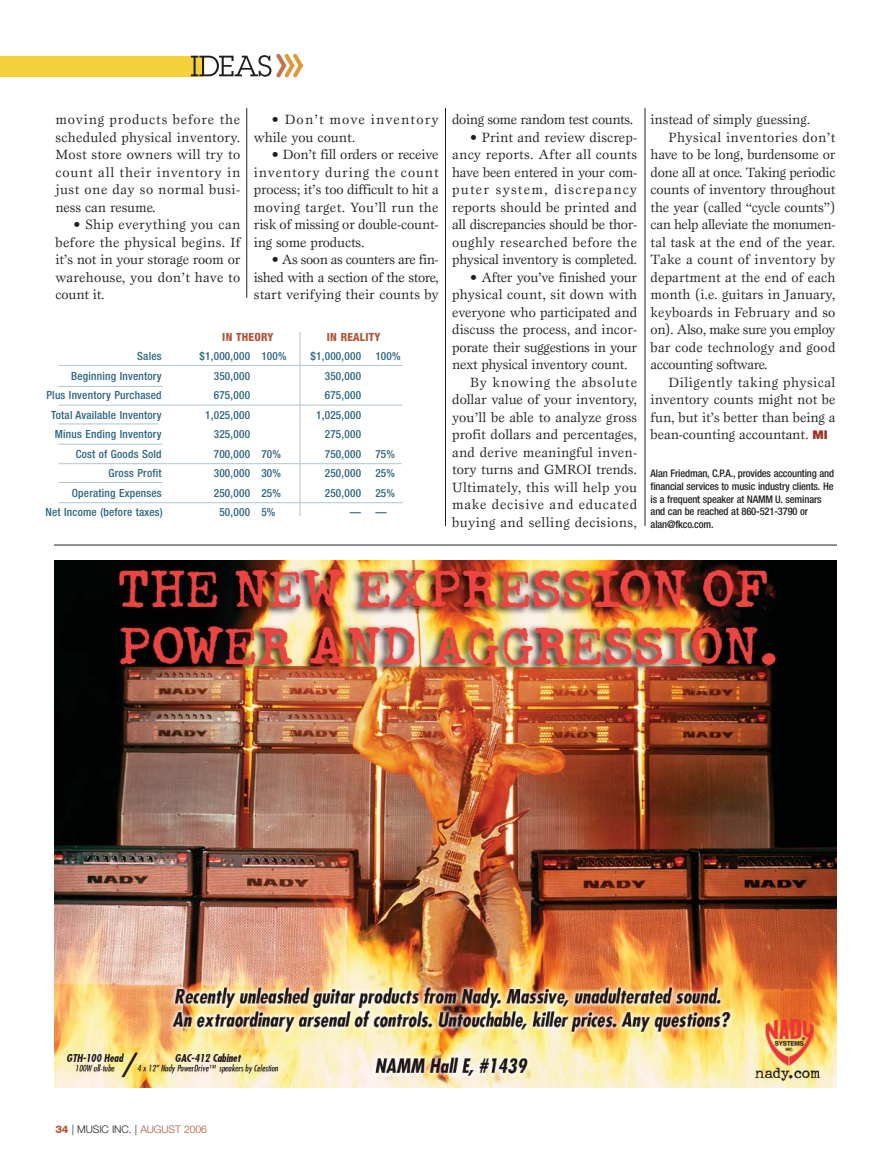
<style>
.page{position:relative;width:891px;height:1175px;background:#fff}
.page>*{position:absolute;margin:0;border:0;box-sizing:border-box;transform-origin:0 0}
.t1{font:13.8px/17.5px "Esprit";color:#231f20;text-align:justify}
.t2{font:13.8px "Esprit";letter-spacing:-.025em;color:#231f20}
.t3{font:13.8px "Esprit";letter-spacing:-.02em;color:#231f20}
.t4{font:13.8px "Esprit";letter-spacing:.03em;color:#231f20}
.t5{font:13.8px/17.5px "Esprit";letter-spacing:.065em;color:#231f20}
.t6{font:13.8px "Esprit";letter-spacing:.02em;color:#231f20}
.t7{font:13.8px "Esprit";letter-spacing:.035em;color:#231f20}
.t8{font:13.8px "Esprit";letter-spacing:.055em;color:#231f20}
.t9{font:13.8px "Esprit";letter-spacing:.025em;color:#231f20}
.t10{font:13.8px "Esprit";letter-spacing:.06em;color:#231f20}
.t11{font:500 condensed 11.25px "Helvetica Neue";letter-spacing:.02em;color:#2d6482}
.t12{font:800 condensed 11.25px "Helvetica Neue";letter-spacing:.02em;color:#b25538}
.t13{font:500 condensed 10.5px/12.6px "Helvetica Neue";letter-spacing:-.015em;color:#231f20}
.t14{font:300 10.5px "Helvetica Neue";letter-spacing:-.01em;color:#231f20}
.s1{font-family:"Helvetica Neue";font-weight:900;font-size:12px;color:#a13128}
.s2{font-weight:800;color:#b25538}
.s3{color:#b25538}
</style>
<div class="page">
<div style="left:0;top:56px;width:203px;height:20px;background:#f4d03c"></div>
<svg style="left:191px;top:53px;width:113px;height:25px"></svg>
<hr style="left:445px;top:108px;width:1px;height:418px;background:#231f20">
<hr style="left:645px;top:108px;width:1px;height:418px;background:#231f20">
<img style="left:54px;top:560px;width:783px;height:527px">
<hr style="left:54px;top:545px;width:783px;height:1px;background:#231f20">
<hr style="left:246px;top:108px;width:1px;height:190px;background:#231f20">
<hr style="left:58px;top:365px;width:345px;height:1px;background:#afc5d3">
<hr style="left:58px;top:386px;width:105px;height:1px;background:#afc5d3">
<hr style="left:58px;top:405px;width:345px;height:1px;background:#afc5d3">
<hr style="left:58px;top:423px;width:100px;height:1px;background:#afc5d3">
<hr style="left:58px;top:444px;width:105px;height:1px;background:#afc5d3">
<hr style="left:58px;top:463px;width:344px;height:1px;background:#afc5d3">
<hr style="left:58px;top:482px;width:105px;height:1px;background:#afc5d3">
<hr style="left:58px;top:502px;width:345px;height:1px;background:#afc5d3">
<hr style="left:300px;top:332px;width:1px;height:184px;background:#afc5d3">
<p class="t1" style="left:56px;top:112px;width:186px">moving products before the scheduled physical inventory.<br>Most store owners will try to count all their inventory in just one day so normal busi&shy;ness can resume.</p>
<p class="t1" style="left:56px;top:217px;width:186px;text-indent:18px">• Ship everything you can before the physical begins. If it’s not in your storage room or warehouse, you don’t have to count it.</p>
<p class="t5" style="left:254px;top:112px;width:186px;text-indent:18px">• Don’t move inventory while you count.</p>
<p class="t1" style="left:254px;top:147px;width:186px;text-indent:18px">• Don’t fill orders or receive inventory during the count process; it’s too difficult to hit a moving target. You’ll run the risk of missing or double-count&shy;ing some products.</p>
<p class="t1" style="left:254px;top:252px;width:186px;text-indent:18px">• As soon as counters are fin&shy;ished with a section of the store, start verifying their counts by</p>
<p class="t12" style="left:222px;top:333px;width:53px">IN THEORY</p>
<p class="t12" style="left:327px;top:333px;width:55px">IN REALITY</p>
<p class="t11" style="left:137px;top:352px;width:26px">Sales</p>
<p class="t11" style="left:200px;top:352px;width:89px">$1,000,000 100%</p>
<p class="t11" style="left:311px;top:352px;width:52px">$1,000,000</p>
<p class="t11" style="left:375px;top:352px;width:27px">100%</p>
<p class="t11" style="left:71px;top:372px;width:92px">Beginning Inventory</p>
<p class="t11" style="left:214px;top:372px;width:38px">350,000</p>
<p class="t11" style="left:325px;top:372px;width:38px">350,000</p>
<p class="t11" style="left:46px;top:391px;width:117px">Plus Inventory Purchased</p>
<p class="t11" style="left:214px;top:391px;width:38px">675,000</p>
<p class="t11" style="left:325px;top:391px;width:38px">675,000</p>
<p class="t11" style="left:51px;top:411px;width:112px">Total Available Inventory</p>
<p class="t11" style="left:205px;top:411px;width:46px">1,025,000</p>
<p class="t11" style="left:316px;top:411px;width:46px">1,025,000</p>
<p class="t11" style="left:55px;top:430px;width:108px">Minus Ending Inventory</p>
<p class="t11" style="left:214px;top:430px;width:38px">325,000</p>
<p class="t11" style="left:325px;top:430px;width:38px">275,000</p>
<p class="t11" style="left:76px;top:450px;width:87px">Cost of Goods Sold</p>
<p class="t11" style="left:214px;top:450px;width:69px">700,000 70%</p>
<p class="t11" style="left:325px;top:450px;width:38px">750,000</p>
<p class="t11" style="left:375px;top:450px;width:21px">75%</p>
<p class="t11" style="left:109px;top:469px;width:54px">Gross Profit</p>
<p class="t11" style="left:214px;top:469px;width:69px">300,000 30%</p>
<p class="t11" style="left:325px;top:469px;width:38px">250,000</p>
<p class="t11" style="left:375px;top:469px;width:21px">25%</p>
<p class="t11" style="left:72px;top:489px;width:91px">Operating Expenses</p>
<p class="t11" style="left:214px;top:489px;width:69px">250,000 25%</p>
<p class="t11" style="left:325px;top:489px;width:38px">250,000</p>
<p class="t11" style="left:375px;top:489px;width:21px">25%</p>
<p class="t11" style="left:45px;top:508px;width:119px">Net Income (before taxes)</p>
<p class="t11" style="left:219px;top:508px;width:58px">50,000 5%</p>
<p class="t11" style="left:350px;top:508px;width:38px">— —</p>
<p class="t2" style="left:452px;top:114px;width:183px">doing some random test counts.</p>
<p class="t1" style="left:452px;top:129px;width:186px;text-indent:18px">• Print and review discrep&shy;ancy reports. After all counts have been entered in your com&shy;puter system, discrepancy reports should be printed and all discrepancies should be thor&shy;oughly researched before the physical inventory is completed.</p>
<p class="t1" style="left:470px;top:269px;width:168px">• After you’ve finished your</p>
<p class="t1" style="left:452px;top:287px;width:186px">physical count, sit down with</p>
<p class="t1" style="left:452px;top:304px;width:186px">everyone who participated and</p>
<p class="t1" style="left:452px;top:322px;width:186px">discuss the process, and incor-</p>
<p class="t3" style="left:452px;top:341px;width:186px">porate their suggestions in your</p>
<p class="t3" style="left:452px;top:359px;width:177px">next physical inventory count.</p>
<p class="t10" style="left:470px;top:376px;width:168px">By knowing the absolute</p>
<p class="t1" style="left:452px;top:392px;width:186px">dollar value of your inventory,</p>
<p class="t1" style="left:452px;top:409px;width:186px">you’ll be able to analyze gross</p>
<p class="t1" style="left:452px;top:427px;width:186px">profit dollars and percentages,</p>
<p class="t1" style="left:452px;top:444px;width:186px">and derive meaningful inven-</p>
<p class="t1" style="left:452px;top:462px;width:186px">tory turns and GMROI trends.</p>
<p class="t6" style="left:452px;top:482px;width:186px">Ultimately, this will help you</p>
<p class="t8" style="left:452px;top:499px;width:186px">make decisive and educated</p>
<p class="t4" style="left:452px;top:517px;width:186px">buying and selling decisions,</p>
<p class="t1" style="left:651px;top:112px;width:161px">instead of simply guessing.</p>
<p class="t4" style="left:669px;top:131px;width:168px">Physical inventories don’t</p>
<p class="t1" style="left:651px;top:147px;width:186px">have to be long, burdensome or</p>
<p class="t2" style="left:651px;top:166px;width:186px">done all at once. Taking periodic</p>
<p class="t1" style="left:651px;top:182px;width:186px">counts of inventory throughout</p>
<p class="t1" style="left:651px;top:199px;width:186px">the year (called “cycle counts”)</p>
<p class="t2" style="left:651px;top:219px;width:186px">can help alleviate the monumen-</p>
<p class="t1" style="left:651px;top:234px;width:186px">tal task at the end of the year.</p>
<p class="t9" style="left:651px;top:254px;width:186px">Take a count of inventory by</p>
<p class="t1" style="left:651px;top:269px;width:186px">department at the end of each</p>
<p class="t1" style="left:651px;top:287px;width:186px">month (i.e. guitars in January,</p>
<p class="t1" style="left:651px;top:304px;width:186px">keyboards in February and so</p>
<p class="t2" style="left:651px;top:324px;width:186px">on). Also, make sure you employ</p>
<p class="t1" style="left:651px;top:339px;width:186px">bar code technology and good</p>
<p class="t2" style="left:651px;top:359px;width:119px">accounting software.</p>
<p class="t7" style="left:669px;top:376px;width:168px">Diligently taking physical</p>
<p class="t1" style="left:651px;top:392px;width:186px">inventory counts might not be</p>
<p class="t1" style="left:651px;top:409px;width:186px">fun, but it’s better than being a</p>
<p class="t1" style="left:651px;top:427px;width:179px">bean-counting accountant. <span class="s1">MI</span></p>
<p class="t13" style="left:651px;top:468px;width:185px">Alan Friedman, C.P.A., provides accounting and financial services to music industry clients. He is a frequent speaker at NAMM U. seminars and can be reached at 860-521-3790 or alan@fkco.com.</p>
<p class="t14" style="left:56px;top:1125px;width:153px"><span class="s2">34</span> | MUSIC INC. | <span class="s3">AUGUST 2006</span></p>
</div>
